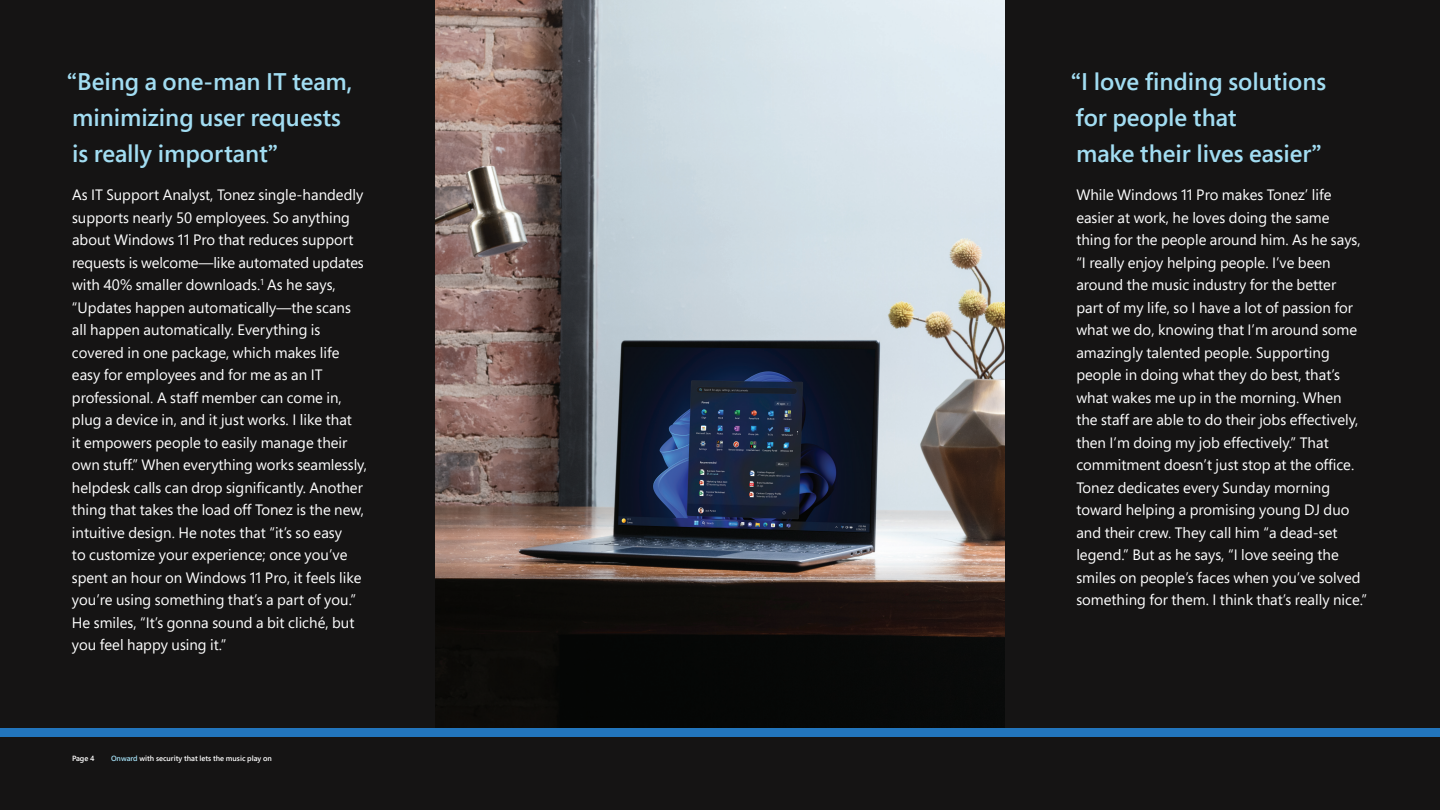
<style>
.page{position:relative;width:1440px;height:810px;background:#151414}
.page>*{position:absolute;margin:0;border:0;box-sizing:border-box;transform-origin:0 0}
.t1{font:600 24px/36px "Segoe Pro";color:#a2ddf2}
.t2{font:15px/22.5px "Segoe Pro";color:#fff}
.t3{font:600 7.5px "Segoe Pro";color:#fff}
.s1{color:#a2ddf2}
</style>
<div class="page">
<img style="left:436px;top:0;width:568px;height:728px">
<div style="left:0;top:728px;width:1440px;height:9px;background:#2275bc"></div>
<h1 class="t1" style="left:67px;top:63px;width:287px">“Being a one-man IT team, minimizing user requests is really important”</h1>
<h1 class="t1" style="left:1071px;top:63px;width:257px">“I love finding solutions for people that<br>make their lives easier”</h1>
<p class="t2" style="left:72px;top:183px;width:296px">As IT Support Analyst, Tonez single-handedly supports nearly 50 employees. So anything about Windows 11 Pro that reduces support requests is welcome—like automated updates with 40% smaller downloads.<sup>1</sup> As he says, “Updates happen automatically—the scans all happen automatically. Everything is covered in one package, which makes life easy for employees and for me as an IT professional. A staff member can come in, plug a device in, and it just works. I like that<br>it empowers people to easily manage their own stuff.” When everything works seamlessly, helpdesk calls can drop significantly. Another thing that takes the load off Tonez is the new, intuitive design. He notes that “it’s so easy<br>to customize your experience; once you’ve spent an hour on Windows 11 Pro, it feels like you’re using something that’s a part of you.” He smiles, “It’s gonna sound a bit cliché, but you feel happy using it.”</p>
<p class="t2" style="left:1076px;top:183px;width:292px">While Windows 11 Pro makes Tonez’ life easier at work, he loves doing the same thing for the people around him. As he says, “I really enjoy helping people. I’ve been around the music industry for the better<br>part of my life, so I have a lot of passion for what we do, knowing that I’m around some amazingly talented people. Supporting people in doing what they do best, that’s what wakes me up in the morning. When<br>the staff are able to do their jobs effectively, then I’m doing my job effectively.” That commitment doesn’t just stop at the office.<br>Tonez dedicates every Sunday morning toward helping a promising young DJ duo and their crew. They call him “a dead-set legend.” But as he says, “I love seeing the smiles on people’s faces when you’ve solved something for them. I think that’s really nice.”</p>
<p class="t3" style="left:72px;top:753px;width:24px">Page 4</p>
<p class="t3" style="left:111px;top:753px;width:163px"><span class="s1">Onward</span> with security that lets the music play on</p>
</div>
